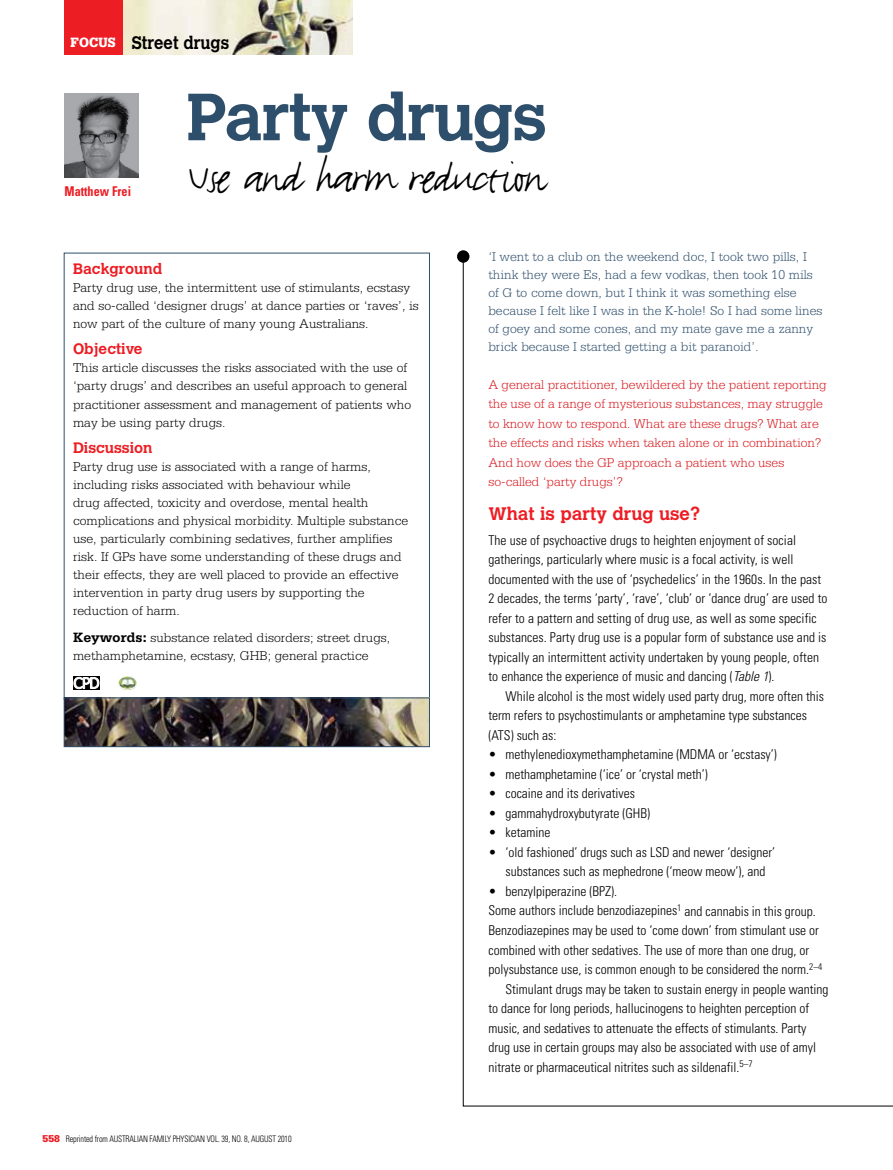
<style>
.page{position:relative;width:893px;height:1170px;background:#fff}
.page>*{position:absolute;margin:0;border:0;box-sizing:border-box;transform-origin:0 0}
.t1{font:700 66px "Calvert";letter-spacing:-.02em;color:#2e4f6c}
.t2{font:49.5px "FF Justlefthand";letter-spacing:-.035em;color:#000}
.t3{font:700 18px "Calvert";color:#ed1d24}
.t4{font:700 18px "Calvert";color:#000;scale:.9 1}
.t5{font:700 15px "Calvert";color:#ed1d24}
.t6{font:300 condensed 13.5px/19.5px "Univers LT";color:#000}
.t7{font:300 13.5px/18px "Serifa LT";color:#000}
.t8{font:300 13.5px/18px "Serifa LT";color:#2e4f6c}
.t9{font:300 13.5px/19.5px "Serifa LT";color:#d71920}
.t10{font:700 condensed 13.5px "Univers LT";color:#ed1d24;scale:.9 1}
.t11{font:300 condensed 9px "Univers LT";letter-spacing:-.015em;color:#000;scale:.9 1}
.s1{font-family:"Serifa LT";font-weight:900;font-size:14.25px;color:#fff}
.s2{font-weight:700;font-size:14.25px}
.s3{font-family:"Serifa LT";font-weight:900;font-stretch:normal;font-size:10.5px;color:#ed1d24}
.s4{font-style:italic}
</style>
<div class="page">
<svg style="left:462px;top:259px;width:431px;height:847px"></svg>
<div style="left:457px;top:250px;width:12px;height:13px;background:#000;border-radius:50%"></div>
<svg style="left:73px;top:676px;width:27px;height:13px"></svg>
<svg style="left:74px;top:677px;width:25px;height:11px"></svg>
<img style="left:118px;top:676px;width:19px;height:13px">
<div style="left:118px;top:676px;width:19px;height:13px;border:1px solid #fff;border-radius:50%"></div>
<img style="left:66px;top:699px;width:362px;height:46px">
<div style="left:64px;top:697px;width:366px;height:50px;border:1px solid #2e4f6c"></div>
<img style="left:122px;top:0;width:230px;height:55px">
<div style="left:64px;top:0;width:58px;height:55px;background:#ed1d24"></div>
<img style="left:65px;top:94px;width:74px;height:84px">
<h3 class="t4" style="left:71px;top:31px;width:178px"><span class="s1">FOCUS</span> Street drugs</h3>
<p class="t10" style="left:65px;top:183px;width:75px">Matthew Frei</p>
<h1 class="t1" style="left:186px;top:75px;width:362px">Party drugs</h1>
<h2 class="t2" style="left:186px;top:146px;width:360px">Use and harm reduction</h2>
<p class="t5" style="left:73px;top:259px;width:91px">Background</p>
<p class="t7" style="left:73px;top:278px;width:347px">Party drug use, the intermittent use of stimulants, ecstasy and so-called ‘designer drugs’ at dance parties or ‘raves’, is now part of the culture of many young Australians.</p>
<p class="t5" style="left:73px;top:339px;width:71px">Objective</p>
<p class="t7" style="left:73px;top:359px;width:340px">This article discusses the risks associated with the use of ‘party drugs’ and describes an useful approach to general practitioner assessment and management of patients who may be using party drugs.</p>
<p class="t5" style="left:73px;top:438px;width:81px">Discussion</p>
<p class="t7" style="left:73px;top:457px;width:337px">Party drug use is associated with a range of harms, including risks associated with behaviour while<br>drug affected, toxicity and overdose, mental health complications and physical morbidity. Multiple substance use, particularly combining sedatives, further amplifies risk. If GPs have some understanding of these drugs and their effects, they are well placed to provide an effective intervention in party drug users by supporting the reduction of harm.</p>
<p class="t7" style="left:73px;top:628px;width:319px"><span class="s2">Keywords:</span> substance related disorders; street drugs, methamphetamine, ecstasy, GHB; general practice</p>
<p class="t11" style="left:43px;top:1133px;width:278px"><span class="s3">558</span> Reprinted from Australian Family Physician Vol. 39, No. 8, august 2010</p>
<p class="t8" style="left:488px;top:248px;width:336px">‘I went to a club on the weekend doc, I took two pills, I think they were Es, had a few vodkas, then took 10 mils of G to come down, but I think it was something else because I felt like I was in the K-hole! So I had some lines of goey and some cones, and my mate gave me a zanny brick because I started getting a bit paranoid’.</p>
<p class="t9" style="left:488px;top:374px;width:340px">A general practitioner, bewildered by the patient reporting the use of a range of mysterious substances, may struggle to know how to respond. What are these drugs? What are the effects and risks when taken alone or in combination?<br>And how does the GP approach a patient who uses so-called ‘party drugs’?</p>
<h3 class="t3" style="left:488px;top:502px;width:213px">What is party drug use?</h3>
<p class="t6" style="left:488px;top:530px;width:341px">The use of psychoactive drugs to heighten enjoyment of social gatherings, particularly where music is a focal activity, is well documented with the use of ‘psychedelics’ in the 1960s. I n the past 2 decades, the terms ‘party’, ‘rave’, ‘club’ or ‘dance drug’ are used to refer to a pattern and setting of drug use, as well as some specific substances. Party drug use is a popular form of substance use and is typically an intermittent activity undertaken by young people, often to enhance the experience of music and dancing (<span class="s4">Table 1</span>).</p>
<p class="t6" style="left:488px;top:686px;width:337px;text-indent:17px">While alcohol is the most widely used party drug, more often this term refers to psychostimulants or amphetamine type substances (ATS) such as:</p>
<p class="t6" style="left:488px;top:744px;width:290px">• methylenedioxymethamphetamine (MDMA or ‘ecstasy’)</p>
<p class="t6" style="left:488px;top:764px;width:221px">• methamphetamine (‘ice’ or ‘crystal meth’)</p>
<p class="t6" style="left:488px;top:783px;width:148px">• cocaine and its derivatives</p>
<p class="t6" style="left:488px;top:803px;width:163px">• gammahydroxybutyrate (GHB)</p>
<p class="t6" style="left:488px;top:822px;width:63px">• ketamine</p>
<p class="t6" style="left:488px;top:842px;width:288px;text-align:center">• ‘old fashioned’ drugs such as LSD and newer ‘designer’ substances such as mephedrone (‘meow meow’), and</p>
<p class="t6" style="left:488px;top:881px;width:342px">• benzylpiperazine (BPZ).<br>Some authors include benzodiazepines<sup>1</sup> and cannabis in this group.<br>Benzodiazepines may be used to ‘come down’ from stimulant use or combined with other sedatives. The use of more than one drug, or polysubstance use, is common enough to be considered the norm.<sup>2–4<br></sup>Stimulant drugs may be taken to sustain energy in people wanting to dance for long periods, hallucinogens to heighten perception of music, and sedatives to attenuate the effects of stimulants. Party drug use in certain groups may also be associated with use of amyl nitrate or pharmaceutical nitrites such as sildenafil.<sup>5–7</sup></p>
</div>
